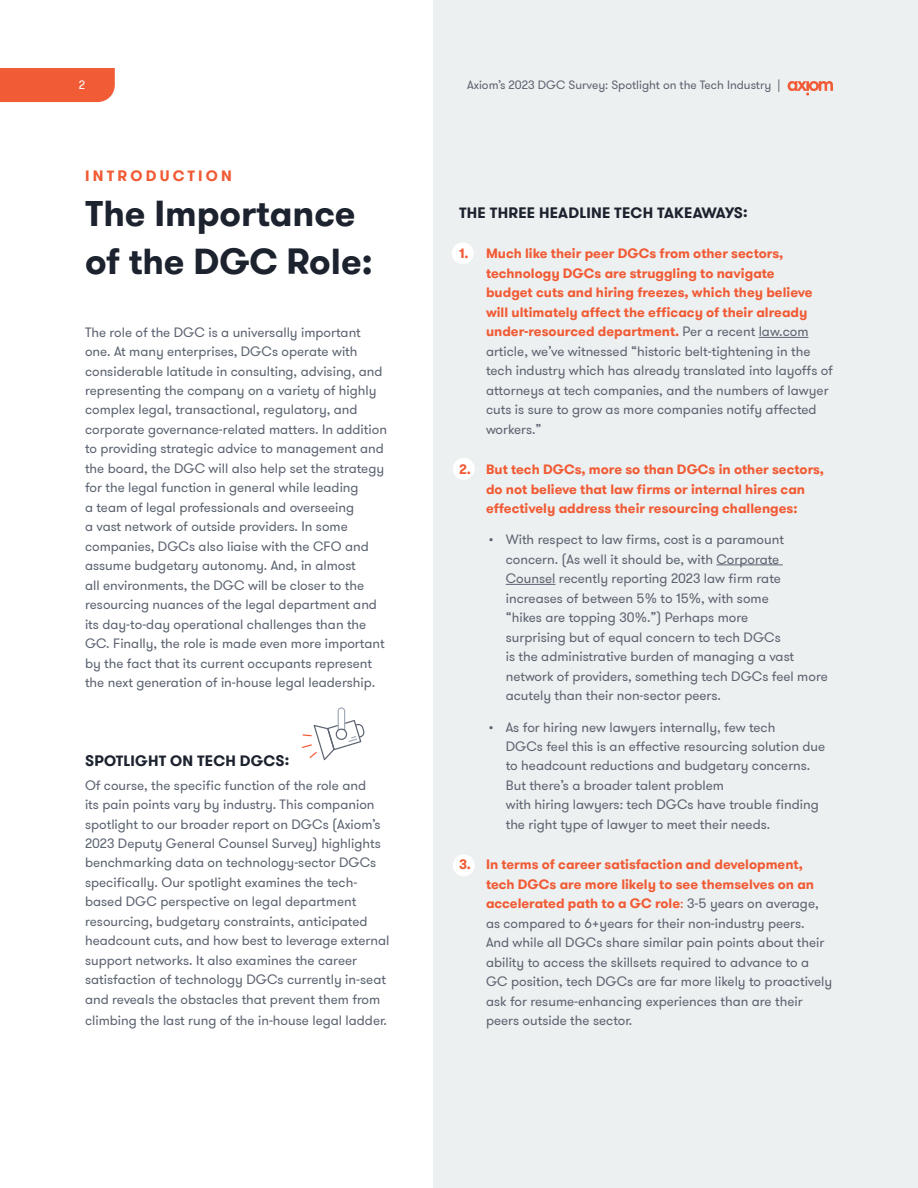
<style>
.page{position:relative;width:918px;height:1188px;background:#fff}
.page>*{position:absolute;margin:0;border:0;box-sizing:border-box;transform-origin:0 0}
.t1{font:700 36px/48px "GT Walsheim Pro";color:#1c222e}
.t2{font:700 15px "GT Walsheim Pro";letter-spacing:.015em;color:#1c222e}
.t3{font:700 15px "GT Walsheim Pro";letter-spacing:.215em;color:#f15b35}
.t4{font:13.5px/19.5px "GT Walsheim Pro";color:#5c6471}
.t5{font:700 13.5px/19.5px "GT Walsheim Pro";color:#f15b35;text-align:center}
.t6{font:12px "GT Walsheim Pro";color:#5c6471}
.t7{font:12px "GT Walsheim Pro";color:#fff}
.s1{font-weight:700;color:#f15b35}
.s2{color:#f15b35}
</style>
<div class="page">
<div style="left:0;top:68px;width:115px;height:34px;background:#f15b35"></div>
<div style="left:433px;top:0;width:485px;height:1188px;background:#edf0f0"></div>
<svg style="left:788px;top:81px;width:45px;height:15px"></svg>
<div style="left:452px;top:242px;width:22px;height:22px;background:#fff;border-radius:50%"></div>
<div style="left:453px;top:458px;width:22px;height:22px;background:#fff;border-radius:50%"></div>
<div style="left:453px;top:854px;width:22px;height:22px;background:#fff;border-radius:50%"></div>
<hr style="left:759px;top:337px;width:49px;height:1px;background:#5c6471">
<hr style="left:716px;top:565px;width:67px;height:1px;background:#5c6471">
<hr style="left:506px;top:584px;width:50px;height:1px;background:#5c6471">
<svg style="left:302px;top:707px;width:63px;height:53px"></svg>
<p class="t7" style="left:79px;top:78px;width:8px">2</p>
<p class="t3" style="left:85px;top:166px;width:148px">INTRODUCTION</p>
<h1 class="t1" style="left:85px;top:190px;width:289px">The Importance of the DGC Role:</h1>
<p class="t4" style="left:85px;top:322px;width:303px">The role of the DGC is a universally important one. At many enterprises, DGCs operate with considerable latitude in consulting, advising, and representing the company on a variety of highly complex legal, transactional, regulatory, and corporate governance-related matters. In addition to providing strategic advice to management and the board, the DGC will also help set the strategy for the legal function in general while leading<br>a team of legal professionals and overseeing<br>a vast network of outside providers. In some companies, DGCs also liaise with the CFO and assume budgetary autonomy. And, in almost<br>all environments, the DGC will be closer to the resourcing nuances of the legal department and its day-to-day operational challenges than the GC. Finally, the role is made even more important by the fact that its current occupants represent the next generation of in-house legal leadership.</p>
<p class="t2" style="left:85px;top:750px;width:206px">SPOTLIGHT ON TECH DGCS:</p>
<p class="t4" style="left:85px;top:775px;width:306px">Of course, the specific function of the role and<br>its pain points vary by industry. This companion spotlight to our broader report on DGCs (Axiom’s 2023 Deputy General Counsel Survey) highlights benchmarking data on technology-sector DGCs specifically. Our spotlight examines the tech&shy;based DGC perspective on legal department resourcing, budgetary constraints, anticipated headcount cuts, and how best to leverage external support networks. It also examines the career satisfaction of technology DGCs currently in-seat and reveals the obstacles that prevent them from</p>
<p class="t4" style="left:85px;top:1011px;width:303px">climbing the last rung of the in-house legal ladder.</p>
<p class="t6" style="left:467px;top:78px;width:315px">Axiom’s 2023 DGC Survey: Spotlight on the Tech Industry |</p>
<p class="t2" style="left:459px;top:203px;width:290px">THE THREE HEADLINE TECH TAKEAWAYS:</p>
<p class="t4" style="left:486px;top:244px;width:348px;text-indent:-27px"><span class="s1">1. Much like their peer DGCs from other sectors, technology DGCs are struggling to navigate<br>budget cuts and hiring freezes, which they believe will ultimately affect the efficacy of their already under-resourced department.</span> Per a recent law.com article, we’ve witnessed “historic belt-tightening in the tech industry which has already translated into layoffs of attorneys at tech companies, and the numbers of lawyer cuts is sure to grow as more companies notify affected workers.”</p>
<p class="t5" style="left:459px;top:460px;width:367px">2. But tech DGCs, more so than DGCs in other sectors, do not believe that law firms or internal hires can effectively address their resourcing challenges:</p>
<p class="t4" style="left:506px;top:530px;width:324px;text-indent:-17px">• With respect to law firms, cost is a paramount concern. (As well it should be, with Corporate Counsel recently reporting 2023 law firm rate increases of between 5% to 15%, with some<br>“hikes are topping 30%.”) Perhaps more<br>surprising but of equal concern to tech DGCs<br>is the administrative burden of managing a vast network of providers, something tech DGCs feel more acutely than their non-sector peers.</p>
<p class="t4" style="left:506px;top:717px;width:321px;text-indent:-17px">• As for hiring new lawyers internally, few tech<br>DGCs feel this is an effective resourcing solution due to headcount reductions and budgetary concerns.<br>But there’s a broader talent problem<br>with hiring lawyers: tech DGCs have trouble finding the right type of lawyer to meet their needs.</p>
<p class="t4" style="left:486px;top:855px;width:348px;text-indent:-27px"><span class="s1">3. In terms of career satisfaction and development, tech DGCs are more likely to see themselves on an accelerated path to a GC role</span><span class="s2">:</span> 3-5 years on average, as compared to 6+years for their non-industry peers.<br>And while all DGCs share similar pain points about their ability to access the skillsets required to advance to a GC position, tech DGCs are far more likely to proactively ask for resume-enhancing experiences than are their peers outside the sector.</p>
</div>
